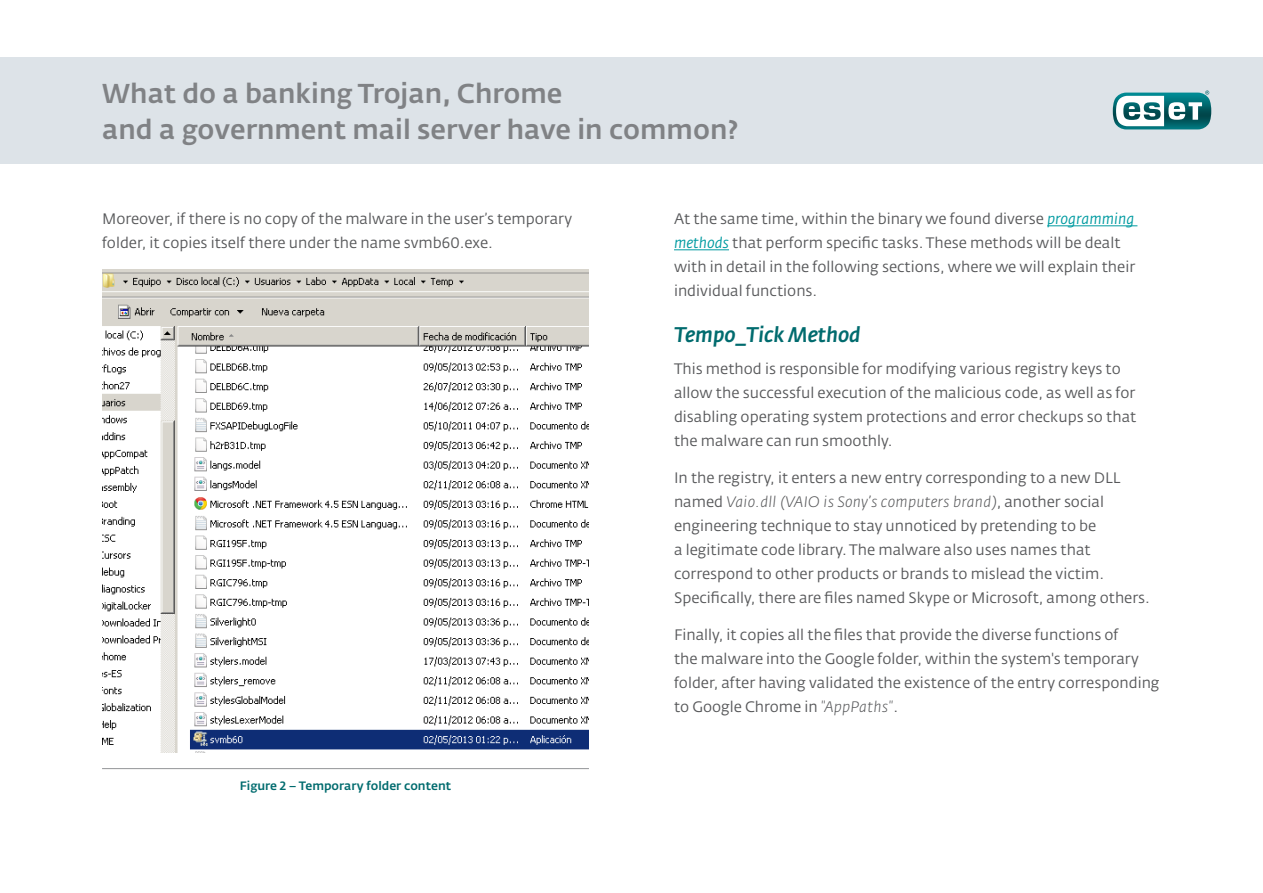
<style>
.page{position:relative;width:1263px;height:893px;background:#fff}
.page>*{position:absolute;margin:0;border:0;box-sizing:border-box;transform-origin:0 0}
.t1{font:500 27px/36px "Fedra Sans Alt Pro";color:#808285}
.SubHDL{font:italic 500 21px "Fedra Sans Alt Pro";color:#006b6e}
.t2{font:15px/24px "Fedra Sans Alt Pro";color:#57585a}
.Image_Note{font:500 12px "Fedra Sans Alt Pro";color:#006b6e}
.s1{font-style:italic;color:#009ba1}
.s2{font-weight:300;font-style:italic}
</style>
<div class="page">
<div style="left:0;top:57px;width:1263px;height:107px;background:#dde3e8"></div>
<svg style="left:1113px;top:91px;width:98px;height:38px;background:#6ba6aa"></svg>
<hr style="left:1047px;top:225px;width:90px;height:1px;background:#009ba1">
<hr style="left:674px;top:249px;width:55px;height:1px;background:#009ba1">
<img style="left:102px;top:270px;width:487px;height:482px">
<hr style="left:102px;top:768px;width:487px;height:1px;background:#939598">
<h1 class="t1" style="left:102px;top:76px;width:638px">What do a banking Trojan, Chrome<br>and a government mail server have in common?</h1>
<p class="t2" style="left:102px;top:207px;width:472px">Moreover, if there is no copy of the malware in the user’s temporary folder, it copies itself there under the name svmb60.exe.</p>
<p class="t2" style="left:674px;top:207px;width:463px">At the same time, within the binary we found diverse <span class="s1">programming methods</span> that perform specific tasks. These methods will be dealt with in detail in the following sections, where we will explain their individual functions.</p>
<p class="SubHDL" style="left:674px;top:321px;width:188px">Tempo_Tick Method</p>
<p class="t2" style="left:674px;top:357px;width:464px">This method is responsible for modifying various registry keys to allow the successful execution of the malicious code, as well as for disabling operating system protections and error checkups so that the malware can run smoothly.</p>
<p class="t2" style="left:674px;top:466px;width:477px">In the registry, it enters a new entry corresponding to a new DLL named <span class="s2">Vaio.dll (VAIO is Sony’s computers brand)</span>, another social engineering technique to stay unnoticed by pretending to be<br>a legitimate code library. The malware also uses names that correspond to other products or brands to mislead the victim.<br>Specifically, there are files named Skype or Microsoft, among others.</p>
<p class="t2" style="left:674px;top:622px;width:487px">Finally, it copies all the files that provide the diverse functions of<br>the malware into the Google folder, within the system's temporary folder, after having validated the existence of the entry corresponding to Google Chrome in <span class="s2">"AppPaths"</span>.</p>
<p class="Image_Note" style="left:240px;top:778px;width:213px">Figure 2 – Temporary folder content</p>
</div>
